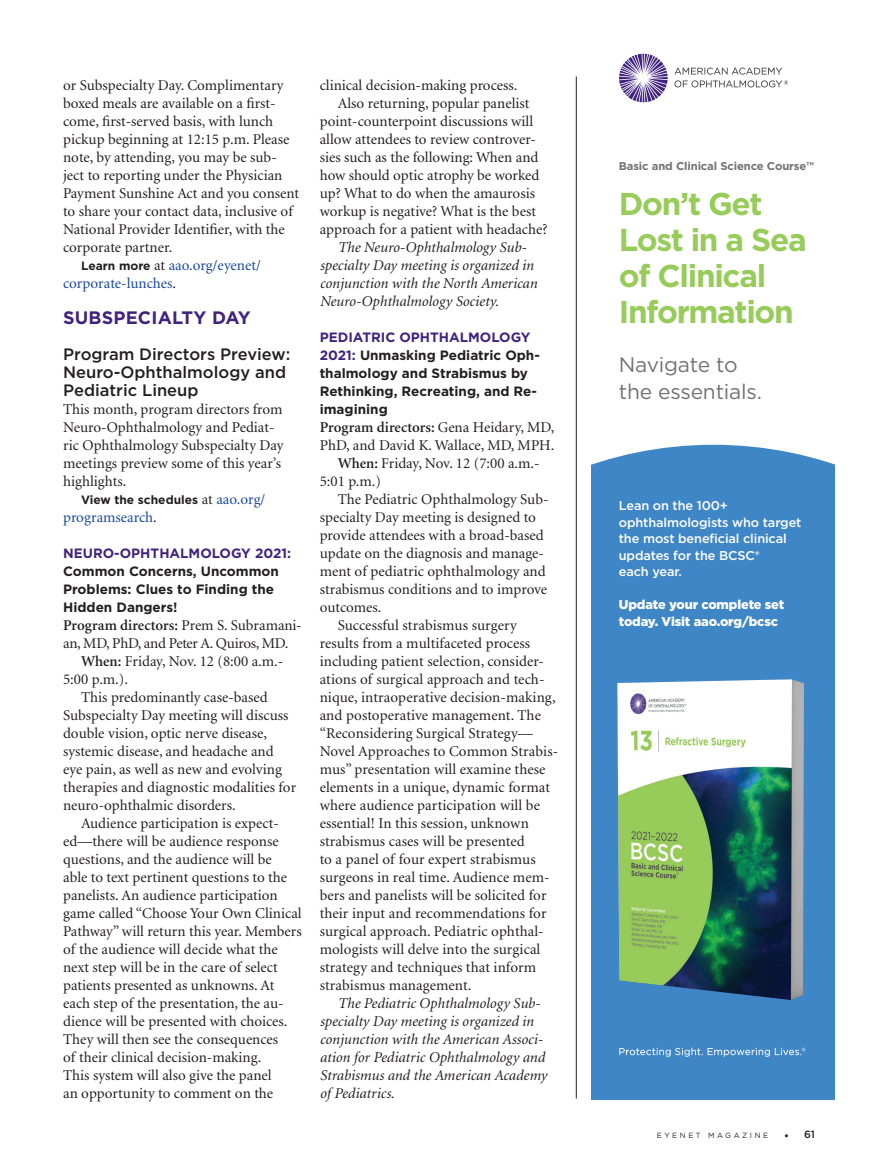
<style>
.page{position:relative;width:878px;height:1175px;background:#fff}
.page>*{position:absolute;margin:0;border:0;box-sizing:border-box;transform-origin:0 0}
.t1{font:700 31.5px/36px "Gotham";letter-spacing:-.04em;color:#98cc5a}
.t2{font:21px/27px "Gotham";letter-spacing:-.01em;color:#717275}
.NB_Section_Head{font:700 18px "Gotham";letter-spacing:.01em;color:#41237e}
.NB_story_title{font:500 16.5px/18px "Gotham";color:#231f20}
.BODY_text{font:15px/18px "Minion";color:#231f20}
.BODY_text_NO_indent{font:15px/18px "Minion";color:#231f20}
.BODY_text-2{font:italic 15px/18px "Minion";color:#231f20}
.BODY_text_NO_indent-2{font:15px/18px "Minion";letter-spacing:-.02em;color:#231f20}
.BODY_text-3{font:15px/18px "Minion";color:#18469d}
.BODY_text-4{font:700 13.5px/18px "Gotham";color:#231f20}
.t3{font:500 12.75px/16.5px "Gotham";letter-spacing:-.01em;color:#fff}
.t4{font:900 12.75px/16.5px "Gotham";letter-spacing:-.01em;color:#fff}
.BODY_text-5{font:700 12px "Gotham";color:#231f20}
.t5{font:700 11.25px "Gotham";letter-spacing:-.01em;color:#717275}
.t6{font:500 10.5px "Gotham";color:#231f20}
.t7{font:7.5px "Gotham";letter-spacing:.34em;color:#231f20}
.s1{font-family:"Gotham";font-weight:700;font-size:12px;color:#231f20}
.s2{color:#231f20}
.s3{font-family:"Minion";font-weight:400;font-size:15px}
.s4{font-family:"Minion";font-weight:400;font-size:15px;color:#18469d}
.s5{color:#41237e}
.s6{font-weight:600}
.s7{font-weight:300;font-size:12px}
</style>
<div class="page">
<hr style="left:576px;top:76px;width:1px;height:1022px;background:#231f20">
<div style="left:592px;top:445px;width:243px;height:654px;background:#3f86c7"></div>
<img style="left:617px;top:679px;width:187px;height:321px">
<svg style="left:619px;top:1047px;width:186px;height:9px;background:#689fd2"></svg>
<svg style="left:619px;top:54px;width:48px;height:48px"></svg>
<svg style="left:674px;top:68px;width:114px;height:19px"></svg>
<p class="BODY_text_NO_indent" style="left:63px;top:77px;width:238px">or Subspecialty Day. Complimentary boxed meals are available on a first&shy;come, first-served basis, with lunch pickup beginning at 12:15 p.m. Please note, by attending, you may be sub&shy;ject to reporting under the Physician Payment Sunshine Act and you consent to share your contact data, inclusive of National Provider Identifier, with the corporate partner.</p>
<p class="BODY_text-3" style="left:63px;top:257px;width:199px;text-indent:18px"><span class="s1">Learn more</span> <span class="s2">at</span> aao.org/eyenet/ corporate-lunches<span class="s2">.</span></p>
<p class="NB_Section_Head" style="left:63px;top:306px;width:189px">SUBSPECIALTY DAY</p>
<p class="NB_story_title" style="left:63px;top:345px;width:229px">Program Directors Preview:<br>Neuro-Ophthalmology and<br>Pediatric Lineup</p>
<p class="BODY_text_NO_indent" style="left:63px;top:401px;width:222px">This month, program directors from<br>Neuro-Ophthalmology and Pediat&shy;ric Ophthalmology Subspecialty Day meetings preview some of this year’s highlights.</p>
<p class="BODY_text-5" style="left:81px;top:492px;width:186px">View the schedules <span class="s3">at</span> <span class="s4">aao.org/</span></p>
<p class="BODY_text-3" style="left:63px;top:509px;width:95px">programsearch<span class="s2">.</span></p>
<p class="BODY_text-4" style="left:63px;top:544px;width:230px"><span class="s5">NEURO-OPHTHALMOLOGY 2021:<br></span>Common Concerns, Uncommon<br>Problems: Clues to Finding the<br>Hidden Dangers!</p>
<p class="BODY_text_NO_indent-2" style="left:63px;top:617px;width:240px"><span class="s6">Program directors:</span> Prem S. Subramani&shy;an, MD, PhD, and Peter A. Quiros, MD.</p>
<p class="BODY_text" style="left:63px;top:653px;width:222px;text-indent:18px"><span class="s6">When:</span> Friday, Nov. 12 (8:00 a.m.-<br>5:00 p.m.).</p>
<p class="BODY_text" style="left:63px;top:689px;width:234px;text-indent:18px">This predominantly case-based Subspecialty Day meeting will discuss double vision, optic nerve disease, systemic disease, and headache and eye pain, as well as new and evolving therapies and diagnostic modalities for neuro-ophthalmic disorders.</p>
<p class="BODY_text" style="left:63px;top:815px;width:240px;text-indent:18px">Audience participation is expect&shy;ed—there will be audience response questions, and the audience will be<br>able to text pertinent questions to the panelists. An audience participation game called “Choose Your Own Clinical Pathway” will return this year. Members of the audience will decide what the next step will be in the care of select patients presented as unknowns. At each step of the presentation, the au&shy;dience will be presented with choices.<br>They will then see the consequences<br>of their clinical decision-making.<br>This system will also give the panel<br>an opportunity to comment on the</p>
<p class="BODY_text" style="left:320px;top:77px;width:199px">clinical decision-making process.</p>
<p class="BODY_text" style="left:320px;top:95px;width:229px;text-indent:18px">Also returning, popular panelist point-counterpoint discussions will allow attendees to review controver&shy;sies such as the following: When and how should optic atrophy be worked up? What to do when the amaurosis workup is negative? What is the best approach for a patient with headache?</p>
<p class="BODY_text-2" style="left:320px;top:239px;width:219px;text-indent:18px">The Neuro-Ophthalmology Sub&shy;specialty Day meeting is organized in conjunction with the North American Neuro-Ophthalmology Society.</p>
<p class="BODY_text-4" style="left:320px;top:328px;width:222px"><span class="s5">PEDIATRIC OPHTHALMOLOGY<br>2021:</span> Unmasking Pediatric Oph&shy;thalmology and Strabismus by<br>Rethinking, Recreating, and Re&shy;imagining</p>
<p class="BODY_text_NO_indent" style="left:320px;top:419px;width:236px"><span class="s6">Program directors:</span> Gena Heidary, MD,<br>PhD, and David K. Wallace, MD, MPH.</p>
<p class="BODY_text" style="left:320px;top:455px;width:221px;text-indent:18px"><span class="s6">When:</span> Friday, Nov. 12 (7:00 a.m.-<br>5:01 p.m.)</p>
<p class="BODY_text" style="left:320px;top:491px;width:229px;text-indent:18px">The Pediatric Ophthalmology Sub&shy;specialty Day meeting is designed to provide attendees with a broad-based update on the diagnosis and manage&shy;ment of pediatric ophthalmology and strabismus conditions and to improve outcomes.</p>
<p class="BODY_text" style="left:320px;top:617px;width:240px;text-indent:18px">Successful strabismus surgery results from a multifaceted process including patient selection, consider&shy;ations of surgical approach and tech&shy;nique, intraoperative decision-making, and postoperative management. The “Reconsidering Surgical Strategy— Novel Approaches to Common Strabis&shy;mus” presentation will examine these elements in a unique, dynamic format where audience participation will be essential! In this session, unknown strabismus cases will be presented<br>to a panel of four expert strabismus surgeons in real time. Audience mem&shy;bers and panelists will be solicited for their input and recommendations for surgical approach. Pediatric ophthal&shy;mologists will delve into the surgical strategy and techniques that inform strabismus management.</p>
<p class="BODY_text-2" style="left:320px;top:995px;width:229px;text-indent:18px">The Pediatric Ophthalmology Sub&shy;specialty Day meeting is organized in conjunction with the American Associ&shy;ation for Pediatric Ophthalmology and Strabismus and the American Academy of Pediatrics.</p>
<p class="t5" style="left:619px;top:158px;width:197px">Basic and Clinical Science Course™</p>
<p class="t1" style="left:619px;top:185px;width:189px">Don’t Get<br>Lost in a Sea of Clinical<br>Information</p>
<p class="t2" style="left:619px;top:351px;width:144px">Navigate to the essentials.</p>
<p class="t3" style="left:619px;top:497px;width:184px">Lean on the 100+ ophthalmologists who target the most beneficial clinical updates for the BCSC®<br>each year.</p>
<p class="t4" style="left:619px;top:596px;width:167px">Update your complete set today. Visit aao.org/bcsc</p>
<p class="t7" style="left:656px;top:1130px;width:113px">EYENET MAGAZINE</p>
<p class="t6" style="left:784px;top:1127px;width:32px"><span class="s7">•</span> 61</p>
</div>
